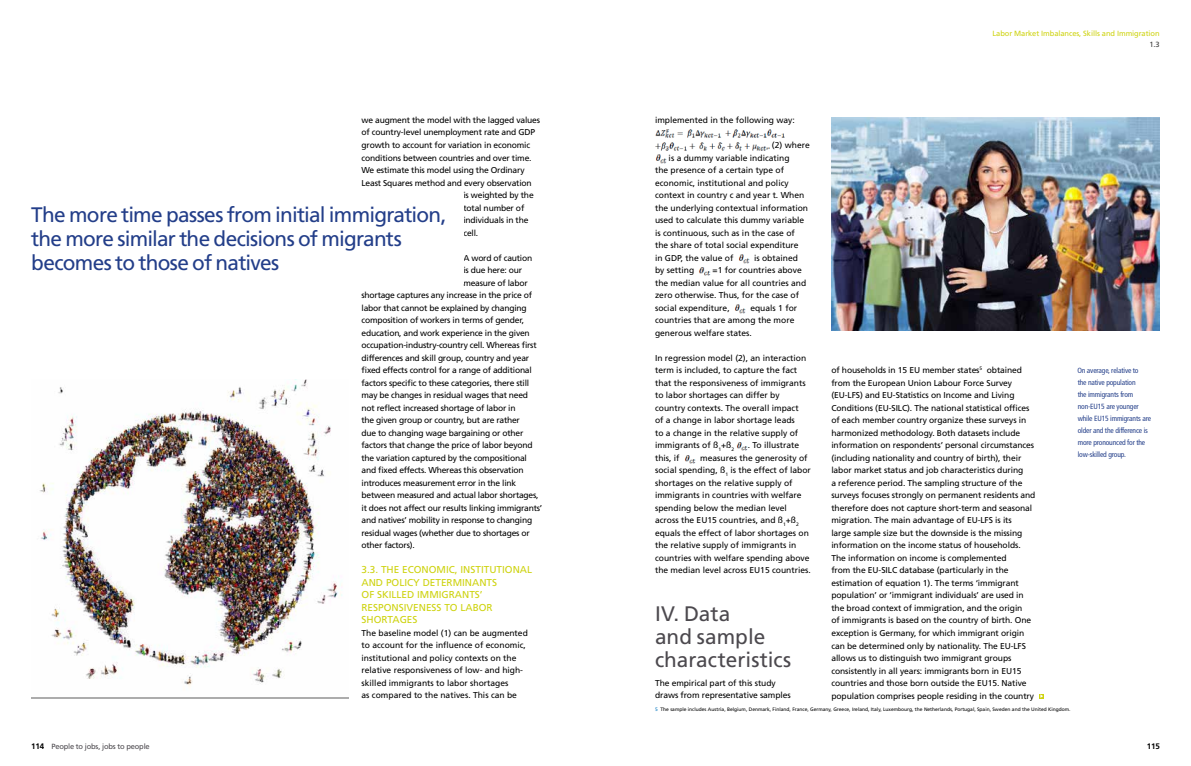
<style>
.page{position:relative;width:1191px;height:766px;background:#fff}
.page>*{position:absolute;margin:0;border:0;box-sizing:border-box;transform-origin:0 0}
.t1{font:21px/24px "Frutiger LT Std";letter-spacing:-.035em;color:#233e89}
.t2{font:21px/23px "Frutiger LT Std";color:#4c494e}
.t3{font:10px/12.5px "Frutiger LT Std";color:#ced310}
.t4{font:8.5px/12.5px "Frutiger LT Std";letter-spacing:-.01em;color:#000}
.t5{font:700 8px "Frutiger LT Std";color:#000}
.t6{font:condensed 7.5px/12px "Frutiger LT Std";letter-spacing:-.02em;color:#233e89}
.t7{font:7.5px "Frutiger LT Std";letter-spacing:-.01em;color:#ced310}
.t8{font:7.5px "Frutiger LT Std";letter-spacing:-.025em;color:#4c494e}
.t9{font:7.5px "Frutiger LT Std";color:#3c3c3b}
.t10{font:4.9px "Frutiger LT Std";color:#000}
.s1{font-weight:700;font-size:8px;color:#000}
.s2{color:#0075bf}
</style>
<div class="page">
<img style="left:655px;top:129px;width:130px;height:9px">
<img style="left:655px;top:142px;width:114px;height:9px">
<svg style="left:655px;top:154px;width:11px;height:9px"></svg>
<svg style="left:738px;top:254px;width:11px;height:9px"></svg>
<svg style="left:699px;top:267px;width:11px;height:9px"></svg>
<svg style="left:734px;top:304px;width:11px;height:9px"></svg>
<svg style="left:736px;top:442px;width:11px;height:9px"></svg>
<svg style="left:684px;top:455px;width:11px;height:8px"></svg>
<svg style="left:1039px;top:694px;width:5px;height:4px"></svg>
<img style="left:831px;top:117px;width:328px;height:213px">
<img style="left:39px;top:379px;width:303px;height:308px">
<p class="t4" style="left:361px;top:114px;width:180px">we augment the model with the lagged values</p>
<p class="t4" style="left:361px;top:126px;width:175px">of country-level unemployment rate and GDP</p>
<p class="t4" style="left:361px;top:139px;width:170px">growth to account for variation in economic</p>
<p class="t4" style="left:361px;top:151px;width:171px">conditions between countries and over time.</p>
<p class="t4" style="left:361px;top:164px;width:164px">We estimate this model using the Ordinary</p>
<p class="t4" style="left:361px;top:176px;width:172px">Least Squares method and every observation</p>
<p class="t4" style="left:463px;top:189px;width:72px">is weighted by the</p>
<p class="t4" style="left:463px;top:201px;width:62px">total number of</p>
<p class="t4" style="left:463px;top:214px;width:67px">individuals in the</p>
<p class="t4" style="left:463px;top:226px;width:16px">cell.</p>
<p class="t4" style="left:463px;top:251px;width:70px">A word of caution</p>
<p class="t4" style="left:463px;top:264px;width:60px">is due here: our</p>
<p class="t4" style="left:463px;top:276px;width:66px">measure of labor</p>
<p class="t4" style="left:361px;top:289px;width:172px">shortage captures any increase in the price of</p>
<p class="t4" style="left:361px;top:301px;width:167px">labor that cannot be explained by changing</p>
<p class="t4" style="left:361px;top:314px;width:164px">composition of workers in terms of gender,</p>
<p class="t4" style="left:361px;top:326px;width:170px">education, and work experience in the given</p>
<p class="t4" style="left:361px;top:339px;width:177px">occupation-industry-country cell. Whereas first</p>
<p class="t4" style="left:361px;top:351px;width:169px">differences and skill group, country and year</p>
<p class="t4" style="left:361px;top:364px;width:172px">fixed effects control for a range of additional</p>
<p class="t4" style="left:361px;top:376px;width:169px">factors specific to these categories, there still</p>
<p class="t4" style="left:361px;top:389px;width:168px">may be changes in residual wages that need</p>
<p class="t4" style="left:361px;top:401px;width:155px">not reflect increased shortage of labor in</p>
<p class="t4" style="left:361px;top:414px;width:160px">the given group or country, but are rather</p>
<p class="t4" style="left:361px;top:426px;width:163px">due to changing wage bargaining or other</p>
<p class="t4" style="left:361px;top:439px;width:173px">factors that change the price of labor beyond</p>
<p class="t4" style="left:361px;top:451px;width:167px">the variation captured by the compositional</p>
<p class="t4" style="left:361px;top:464px;width:164px">and fixed effects. Whereas this observation</p>
<p class="t4" style="left:361px;top:476px;width:156px">introduces measurement error in the link</p>
<p class="t4" style="left:361px;top:489px;width:178px">between measured and actual labor shortages,</p>
<p class="t4" style="left:361px;top:501px;width:182px">it does not affect our results linking immigrants’</p>
<p class="t4" style="left:361px;top:514px;width:172px">and natives’ mobility in response to changing</p>
<p class="t4" style="left:361px;top:526px;width:170px">residual wages (whether due to shortages or</p>
<p class="t4" style="left:361px;top:539px;width:55px">other factors).</p>
<p class="t3" style="left:361px;top:563px;width:172px">3.3. THE ECONOMIC, INSTITUTIONAL<br>AND POLICY DETERMINANTS<br>OF SKILLED IMMIGRANTS’<br>RESPONSIVENESS TO LABOR<br>SHORTAGES</p>
<p class="t4" style="left:361px;top:626px;width:168px">The baseline model (1) can be augmented to account for the influence of economic, institutional and policy contexts on the relative responsiveness of low- and high&shy;skilled immigrants to labor shortages<br>as compared to the natives. This can be</p>
<h1 class="t1" style="left:31px;top:203px;width:417px">The more time passes from initial immigration, the more similar the decisions of migrants becomes to those of natives</h1>
<p class="t8" style="left:31px;top:741px;width:120px"><span class="s1">114</span> People to jobs, jobs to people</p>
<p class="t7" style="left:992px;top:28px;width:169px">Labor Market Imbalances, Skills and Immigration</p>
<p class="t9" style="left:1149px;top:40px;width:12px">1.3</p>
<p class="t4" style="left:655px;top:114px;width:141px">implemented in the following way:</p>
<p class="t4" style="left:772px;top:139px;width:39px">(2) where</p>
<p class="t4" style="left:668px;top:151px;width:122px">is a dummy variable indicating</p>
<p class="t4" style="left:655px;top:164px;width:130px">the presence of a certain type of</p>
<p class="t4" style="left:655px;top:176px;width:135px">economic, institutional and policy</p>
<p class="t4" style="left:655px;top:189px;width:151px">context in country c and year t. When</p>
<p class="t4" style="left:655px;top:201px;width:155px">the underlying contextual information</p>
<p class="t4" style="left:655px;top:214px;width:151px">used to calculate this dummy variable</p>
<p class="t4" style="left:655px;top:226px;width:141px">is continuous, such as in the case of</p>
<p class="t4" style="left:655px;top:239px;width:145px">the share of total social expenditure</p>
<p class="t4" style="left:655px;top:251px;width:80px">in GDP, the value of</p>
<p class="t4" style="left:754px;top:251px;width:45px">is obtained</p>
<p class="t4" style="left:655px;top:264px;width:41px">by setting</p>
<p class="t4" style="left:655px;top:264px;width:153px;text-indent:58px">=1 for countries above the median value for all countries and zero otherwise. Thus, for the case of social expenditure,</p>
<p class="t4" style="left:655px;top:301px;width:144px;text-indent:95px">equals 1 for countries that are among the more generous welfare states.</p>
<p class="t4" style="left:655px;top:351px;width:153px">In regression model (2), an interaction term is included, to capture the fact that the responsiveness of immigrants to labor shortages can differ by country contexts. The overall impact of a change in labor shortage leads<br>to a change in the relative supply of immigrants of ß<sub>1</sub>+ß<sub>2</sub></p>
<p class="t4" style="left:831px;top:364px;width:206px">of households in 15 EU member states<sup>5</sup> obtained from the European Union Labour Force Survey (EU-LFS) and EU-Statistics on Income and Living Conditions (EU-SILC). The national statistical offices of each member country organize these surveys in harmonized methodology. Both datasets include information on respondents’ personal circumstances (including nationality and country of birth), their labor market status and job characteristics during<br>a reference period. The sampling structure of the surveys focuses strongly on permanent residents and therefore does not capture short-term and seasonal migration. The main advantage of EU-LFS is its<br>large sample size but the downside is the missing information on the income status of households.<br>The information on income is complemented<br>from the EU-SILC database (particularly in the estimation of equation 1). The terms ‘immigrant population’ or ‘immigrant individuals’ are used in the broad context of immigration, and the origin<br>of immigrants is based on the country of birth. One exception is Germany, for which immigrant origin can be determined only by nationality. The EU-LFS allows us to distinguish two immigrant groups consistently in all years: immigrants born in EU15 countries and those born outside the EU15. Native population comprises people residing in the country</p>
<p class="t10" style="left:655px;top:706px;width:417px"><span class="s2">5</span> The sample includes Austria, Belgium, Denmark, Finland, France, Germany, Greece, Ireland, Italy, Luxembourg, the Netherlands, Portugal, Spain, Sweden and the United Kingdom.</p>
<p class="t6" style="left:1077px;top:364px;width:75px">On average, relative to<br>the native population<br>the immigrants from non-EU15 are younger while EU15 immigrants are older and the difference is more pronounced for the low-skilled group.</p>
<p class="t4" style="left:747px;top:439px;width:53px">. To illustrate</p>
<p class="t4" style="left:655px;top:451px;width:157px;text-indent:45px">measures the generosity of social spending, ß<sub>1</sub> is the effect of labor shortages on the relative supply of immigrants in countries with welfare spending below the median level across the EU15 countries, and ß<sub>1</sub>+ß<sub>2 </sub>equals the effect of labor shortages on the relative supply of immigrants in countries with welfare spending above the median level across EU15 countries.</p>
<h1 class="t2" style="left:655px;top:602px;width:138px">IV. Data<br>and sample characteristics</h1>
<p class="t4" style="left:655px;top:676px;width:137px">The empirical part of this study draws from representative samples</p>
<p class="t4" style="left:655px;top:451px;width:26px">this, if</p>
<p class="t5" style="left:1146px;top:740px;width:14px">115</p>
</div>
